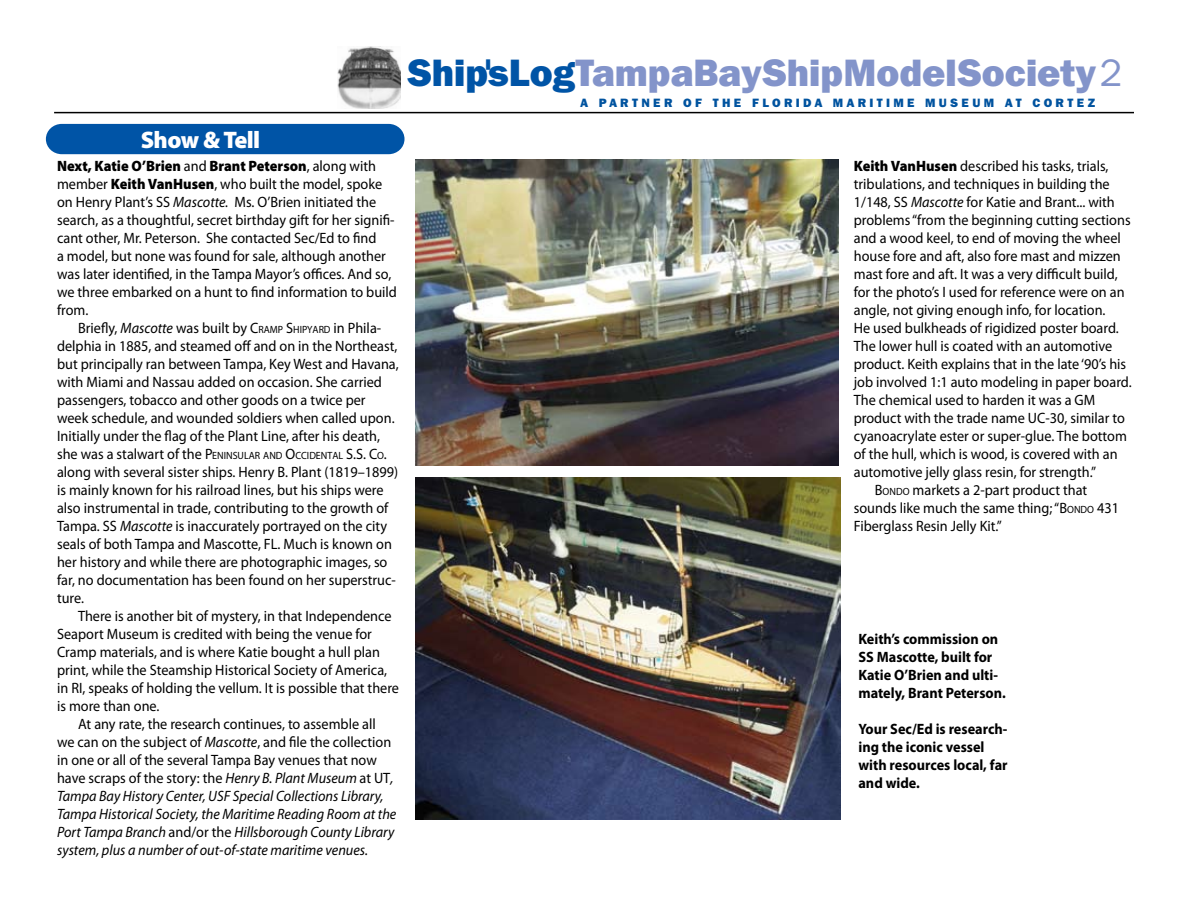
<style>
.page{position:relative;width:1188px;height:918px;background:#fff}
.page>*{position:absolute;margin:0;border:0;box-sizing:border-box;transform-origin:0 0}
.t1{font:800 37.95px "Franklin Gothic IT Cby BT";color:#8394ca}
.t2{font:900 24px "Myriad Pro";letter-spacing:-.03em;color:#fff}
.t3{font:15px/18px "Myriad Pro";color:#000;scale:.95 1}
.t4{font:italic 15px "Myriad Pro";color:#000;scale:.95 1}
.t5{font:700 15px/18px "Myriad Pro";color:#000;scale:.95 1}
.t6{font:800 12px "Franklin Gothic IT Cby BT";letter-spacing:.28em;color:#00539f}
.t7{font:10.5px "Myriad Pro";color:#000;scale:.95 1}
.s1{color:#0054a6}
.s2{font-weight:400}
.s3{font-weight:900}
.s4{font-style:italic}
.s5{font-style:inherit}
.s6{font-size:10.5px}
.s7{font-size:15px}
.s8{font-style:normal}
</style>
<div class="page">
<hr style="left:54px;top:112px;width:1080px;height:1px;background:#000">
<img style="left:337px;top:47px;width:64px;height:61px">
<div style="left:46px;top:124px;width:359px;height:30px;background:#0054a6"></div>
<img style="left:416px;top:159px;width:422px;height:307px">
<img style="left:416px;top:477px;width:424px;height:343px">
<h1 class="t1" style="left:407px;top:49px;width:717px"><span class="s1">Ship'sLog</span>TampaBayShipModelSociety<span class="s2">2</span></h1>
<p class="t6" style="left:581px;top:95px;width:516px">A PARTNER OF THE FLORIDA MARITIME MUSEUM AT CORTEZ</p>
<h2 class="t2" style="left:141px;top:124px;width:121px">Show &amp; Tell</h2>
<p class="t3" style="left:57px;top:156px;width:359px"><span class="s3">Next, Katie O’Brien</span> and <span class="s3">Brant Peterson</span>, along with member <span class="s3">Keith VanHusen</span>, who built the model, spoke on Henry Plant’s SS <span class="s4">Mascotte.</span> Ms. O’Brien initiated the search, as a thoughtful, secret birthday gift for her signifi&shy;cant other, Mr. Peterson. She contacted Sec/Ed to find<br>a model, but none was found for sale, although another was later identified, in the Tampa Mayor’s offices. And so, we three embarked on a hunt to find information to build from.</p>
<p class="t3" style="left:57px;top:318px;width:361px;text-indent:21px">Briefly, <span class="s4">Mascotte</span> was built by <span class="s5">C</span><span class="s6">RAMP</span> <span class="s5">S</span><span class="s6">HIPYARD</span> in Phila&shy;delphia in 1885, and steamed off and on in the Northeast, but principally ran between Tampa, Key West and Havana, with Miami and Nassau added on occasion. She carried passengers, tobacco and other goods on a twice per week schedule, and wounded soldiers when called upon.<br>Initially under the flag of the Plant Line, after his death,</p>
<p class="t7" style="left:57px;top:449px;width:349px"><span class="s7">she was a stalwart of the</span> <span class="s7">P</span>ENINSULAR AND <span class="s7">O</span>CCIDENTAL <span class="s7">S.S. C</span>O<span class="s7">.</span></p>
<p class="t3" style="left:57px;top:462px;width:360px">along with several sister ships. Henry B. Plant (1819–1899) is mainly known for his railroad lines, but his ships were also instrumental in trade, contributing to the growth of Tampa. SS <span class="s4">Mascotte</span> is inaccurately portrayed on the city seals of both Tampa and Mascotte, FL. Much is known on her history and while there are photographic images, so far, no documentation has been found on her superstruc&shy;ture.</p>
<p class="t3" style="left:78px;top:606px;width:332px">There is another bit of mystery, in that Independence</p>
<p class="t3" style="left:57px;top:624px;width:333px">Seaport Museum is credited with being the venue for</p>
<p class="t3" style="left:57px;top:642px;width:341px">Cramp materials, and is where Katie bought a hull plan</p>
<p class="t3" style="left:57px;top:660px;width:349px">print, while the Steamship Historical Society of America,</p>
<p class="t3" style="left:57px;top:678px;width:361px">in RI, speaks of holding the vellum. It is possible that there</p>
<p class="t3" style="left:57px;top:696px;width:109px">is more than one.</p>
<p class="t3" style="left:78px;top:714px;width:315px">At any rate, the research continues, to assemble all</p>
<p class="t3" style="left:57px;top:732px;width:353px">we can on the subject of <span class="s4">Mascotte</span>, and file the collection</p>
<p class="t3" style="left:57px;top:750px;width:338px">in one or all of the several Tampa Bay venues that now</p>
<p class="t3" style="left:57px;top:768px;width:356px">have scraps of the story: the <span class="s4">Henry B. Plant Museum</span> at UT<span class="s4">,</span></p>
<p class="t4" style="left:57px;top:786px;width:345px">Tampa Bay History Center, USF Special Collections Library,</p>
<p class="t4" style="left:57px;top:804px;width:359px">Tampa Historical Society, the Maritime Reading Room at the</p>
<p class="t4" style="left:57px;top:822px;width:356px">Port Tampa Branch <span class="s8">and/or the</span> Hillsborough County Library</p>
<p class="t4" style="left:57px;top:840px;width:329px">system, plus a number of out-of-state maritime venues.</p>
<p class="t3" style="left:854px;top:156px;width:270px"><span class="s3">Keith VanHusen</span> described his tasks, trials,</p>
<p class="t3" style="left:854px;top:174px;width:271px">tribulations, and techniques in building the</p>
<p class="t3" style="left:854px;top:192px;width:276px">1/148, SS <span class="s4">Mascotte</span> for Katie and Brant... with</p>
<p class="t3" style="left:854px;top:210px;width:293px">problems “from the beginning cutting sections</p>
<p class="t3" style="left:854px;top:228px;width:283px">and a wood keel, to end of moving the wheel</p>
<p class="t3" style="left:854px;top:246px;width:283px">house fore and aft, also fore mast and mizzen</p>
<p class="t3" style="left:854px;top:264px;width:279px">mast fore and aft. It was a very difficult build,</p>
<p class="t3" style="left:854px;top:282px;width:287px">for the photo’s I used for reference were on an</p>
<p class="t3" style="left:854px;top:300px;width:266px">angle, not giving enough info, for location.</p>
<p class="t3" style="left:854px;top:318px;width:280px">He used bulkheads of rigidized poster board.</p>
<p class="t3" style="left:854px;top:336px;width:274px">The lower hull is coated with an automotive</p>
<p class="t3" style="left:854px;top:354px;width:288px">product. Keith explains that in the late ‘90’s his</p>
<p class="t3" style="left:854px;top:372px;width:294px">job involved 1:1 auto modeling in paper board.</p>
<p class="t3" style="left:854px;top:390px;width:256px">The chemical used to harden it was a GM</p>
<p class="t3" style="left:854px;top:408px;width:287px">product with the trade name UC-30, similar to</p>
<p class="t3" style="left:854px;top:426px;width:289px">cyanoacrylate ester or super-glue. The bottom</p>
<p class="t3" style="left:854px;top:444px;width:279px">of the hull, which is wood, is covered with an</p>
<p class="t3" style="left:854px;top:462px;width:257px">automotive jelly glass resin, for strength.”</p>
<p class="t3" style="left:875px;top:480px;width:225px"><span class="s5">B</span><span class="s6">ONDO</span> markets a 2-part product that</p>
<p class="t3" style="left:854px;top:498px;width:281px">sounds like much the same thing; “<span class="s5">B</span><span class="s6">ONDO</span> 431</p>
<p class="t3" style="left:854px;top:516px;width:157px">Fiberglass Resin Jelly Kit.”</p>
<p class="t5" style="left:858px;top:629px;width:157px">Keith’s commission on<br>SS Mascotte, built for<br>Katie O’Brien and ulti&shy;mately, Brant Peterson.</p>
<p class="t5" style="left:858px;top:719px;width:159px">Your Sec/Ed is research&shy;ing the iconic vessel with resources local, far and wide.</p>
</div>
